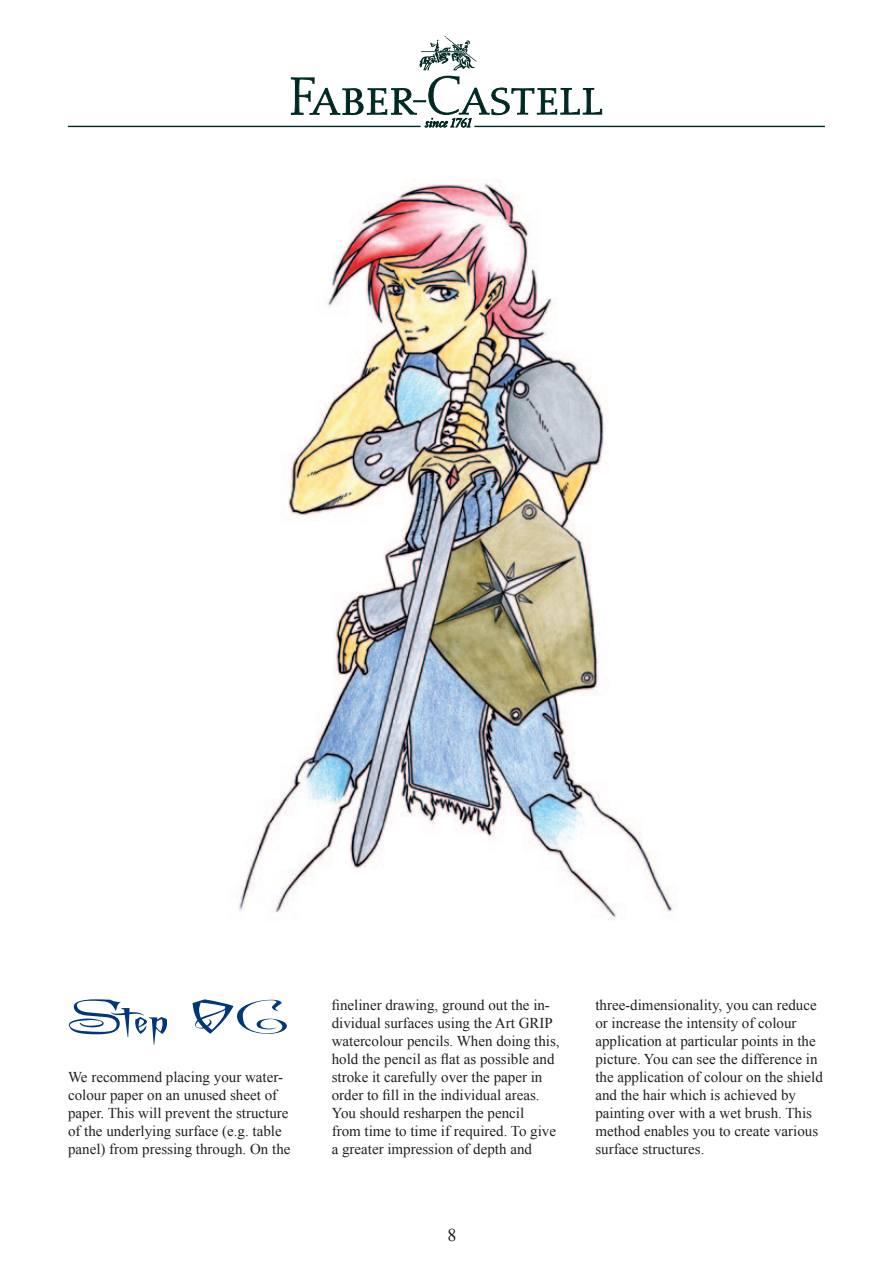
<style>
.page{position:relative;width:893px;height:1263px;background:#fff}
.page>*{position:absolute;margin:0;border:0;box-sizing:border-box;transform-origin:0 0}
.t1{font:52.5px "A Charming Font Superexpanded";color:#013778}
.t2{font:18px "Times New Roman";color:#231f20}
.t3{font:15px/18px "Times New Roman";color:#231f20}
</style>
<div class="page">
<svg style="left:291px;top:76px;width:311px;height:51px"></svg>
<svg style="left:419px;top:36px;width:58px;height:34px"></svg>
<hr style="left:68px;top:126px;width:353px;height:1px;background:#002923">
<hr style="left:474px;top:126px;width:351px;height:1px;background:#002923">
<img style="left:238px;top:179px;width:437px;height:741px">
<h1 class="t1" style="left:68px;top:986px;width:223px">Step 06</h1>
<p class="t3" style="left:68px;top:1067px;width:224px">We recommend placing your water&shy;colour paper on an unused sheet of paper. This will prevent the structure of the underlying surface (e.g. table panel) from pressing through. On the</p>
<p class="t3" style="left:332px;top:995px;width:230px">fineliner drawing, ground out the in&shy;dividual surfaces using the Art GRIP watercolour pencils. When doing this, hold the pencil as flat as possible and stroke it carefully over the paper in order to fill in the individual areas.<br>You should resharpen the pencil<br>from time to time if required. To give a greater impression of depth and</p>
<p class="t2" style="left:447px;top:1223px;width:10px">8</p>
<p class="t3" style="left:595px;top:995px;width:229px">three-dimensionality, you can reduce or increase the intensity of colour application at particular points in the picture. You can see the difference in the application of colour on the shield and the hair which is achieved by painting over with a wet brush. This method enables you to create various surface structures.</p>
</div>
